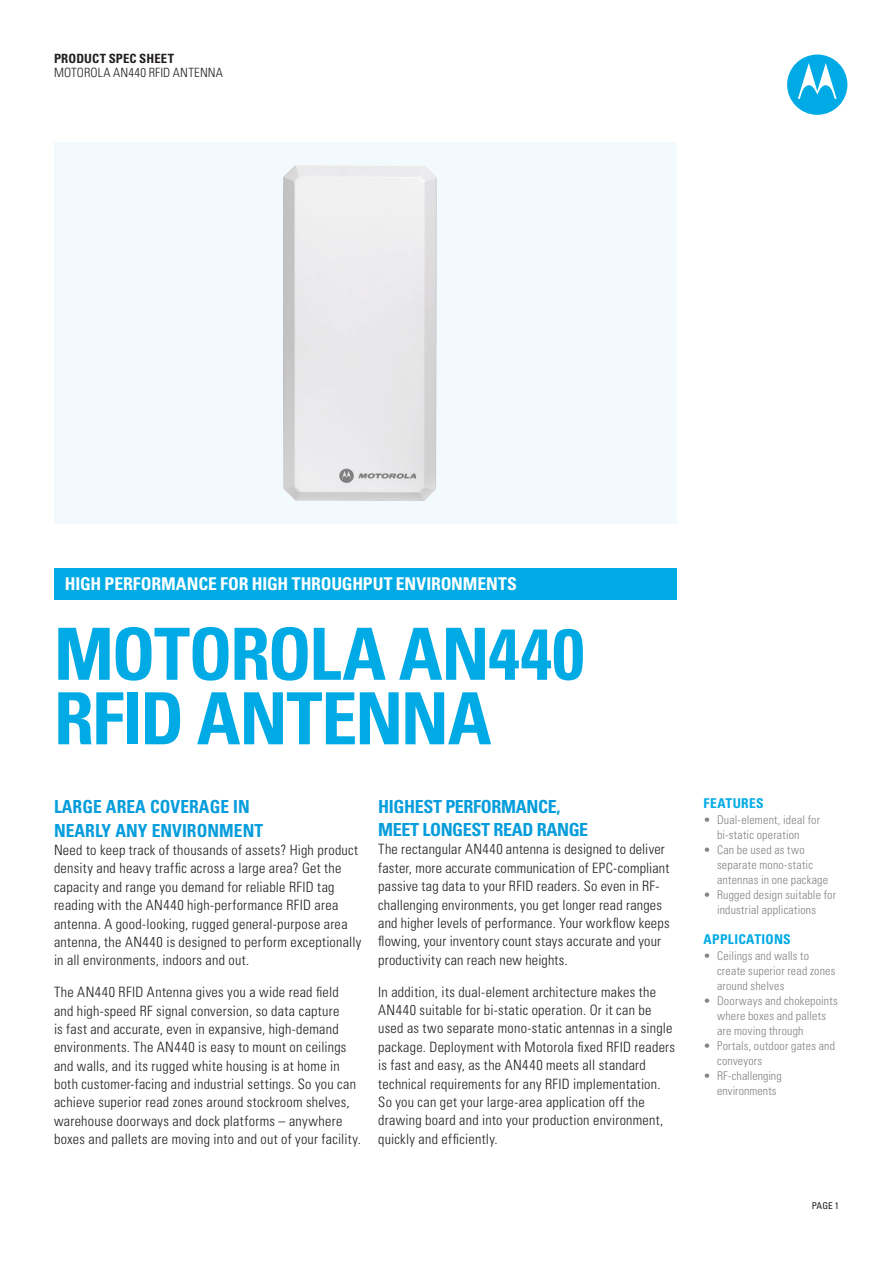
<style>
.page{position:relative;width:893px;height:1263px;background:#fff}
.page>*{position:absolute;margin:0;border:0;box-sizing:border-box;transform-origin:0 0}
.t1{font:700 condensed 72px/64.5px "Univers LT Std";letter-spacing:-.02em;color:#00aae4}
.Body_Head{font:700 condensed 18px/23.2px "Univers";letter-spacing:.005em;color:#069ddc}
.Body_Head-2{font:700 condensed 18px/23.2px "Univers";letter-spacing:-.02em;color:#069ddc}
.t2{font:700 condensed 17.7px "Univers LT Std";letter-spacing:-.01em;color:#fff}
.Body_copy{font:300 condensed 14.25px/18.3px "Univers";letter-spacing:.02em;color:#231f20}
.Features_heading{font:700 condensed 13.5px "Univers";letter-spacing:.025em;color:#00aae4}
.t3{font:300 condensed 12.75px/14.2px "Univers";letter-spacing:.01em;color:#231f20}
.Features_bullets{font:300 condensed 12px/15px "Univers";letter-spacing:.015em;color:#808285}
.t4{font:condensed 9.3px "Univers LT Std";color:#231f20}
.s1{font-family:"Univers LT Std";font-weight:700}
</style>
<div class="page">
<div style="left:54px;top:568px;width:623px;height:31px;background:#00aae4"></div>
<div style="left:54px;top:142px;width:623px;height:382px;background:#f3fafd"></div>
<div style="left:787px;top:55px;width:60px;height:60px;background:#00aae4;border-radius:50%"></div>
<svg style="left:798px;top:63px;width:39px;height:36px"></svg>
<img style="left:283px;top:165px;width:154px;height:336px">
<p class="t3" style="left:54px;top:52px;width:171px"><span class="s1">PRODUCT SPEC SHEET<br></span>MOTOROLA AN440 RFID ANTENNA</p>
<p class="t2" style="left:65px;top:573px;width:453px">HIGH PERFORMANCE FOR HIGH THROUGHPUT ENVIRONMENTS</p>
<p class="t1" style="left:54px;top:622px;width:532px">MOTOROLA AN440<br>RFID ANTENNA</p>
<p class="Body_Head" style="left:54px;top:795px;width:211px">LARGE AREA COVERAGE IN<br>NEARLY ANY ENVIRONMENT</p>
<p class="Body_copy" style="left:54px;top:841px;width:309px">Need to keep track of thousands of assets? High product density and heavy traffic across a large area? Get the capacity and range you demand for reliable RFID tag reading with the AN440 high-performance RFID area antenna. A good-looking, rugged general-purpose area antenna, the AN440 is designed to perform exceptionally in all environments, indoors and out.</p>
<p class="Body_copy" style="left:54px;top:983px;width:308px">The AN440 RFID Antenna gives you a wide read field and high-speed RF signal conversion, so data capture<br>is fast and accurate, even in expansive, high-demand environments. The AN440 is easy to mount on ceilings and walls, and its rugged white housing is at home in both customer-facing and industrial settings. So you can achieve superior read zones around stockroom shelves, warehouse doorways and dock platforms – anywhere boxes and pallets are moving into and out of your facility.</p>
<p class="Body_Head-2" style="left:378px;top:795px;width:212px">HIGHEST PERFORMANCE,<br>MEET LONGEST READ RANGE</p>
<p class="Body_copy" style="left:378px;top:840px;width:293px">The rectangular AN440 antenna is designed to deliver faster, more accurate communication of EPC-compliant passive tag data to your RFID readers. So even in RF&shy;challenging environments, you get longer read ranges and higher levels of performance. Your workflow keeps flowing, your inventory count stays accurate and your productivity can reach new heights.</p>
<p class="Body_copy" style="left:378px;top:982px;width:298px">In addition, its dual-element architecture makes the AN440 suitable for bi-static operation. Or it can be used as two separate mono-static antennas in a single package. Deployment with Motorola fixed RFID readers is fast and easy, as the AN440 meets all standard technical requirements for any RFID implementation.<br>So you can get your large-area application off the drawing board and into your production environment, quickly and efficiently.</p>
<p class="Features_heading" style="left:704px;top:795px;width:62px">FEATURES</p>
<p class="Features_bullets" style="left:704px;top:812px;width:118px;text-align:center">• Dual-element, ideal for bi-static operation</p>
<p class="Features_bullets" style="left:717px;top:842px;width:112px;text-indent:-14px">• Can be used as two separate mono-static antennas in one package</p>
<p class="Features_bullets" style="left:704px;top:887px;width:134px;text-align:center">• Rugged design suitable for industrial applications</p>
<p class="Features_heading" style="left:704px;top:931px;width:89px">APPLICATIONS</p>
<p class="Features_bullets" style="left:717px;top:948px;width:120px;text-indent:-14px">• Ceilings and walls to create superior read zones around shelves</p>
<p class="Features_bullets" style="left:717px;top:993px;width:122px;text-indent:-14px">• Doorways and chokepoints where boxes and pallets are moving through</p>
<p class="Features_bullets" style="left:717px;top:1038px;width:119px;text-indent:-14px">• Portals, outdoor gates and conveyors</p>
<p class="Features_bullets" style="left:717px;top:1068px;width:66px;text-indent:-14px">• RF-challenging environments</p>
<p class="t4" style="left:812px;top:1200px;width:29px">PAGE 1</p>
</div>
